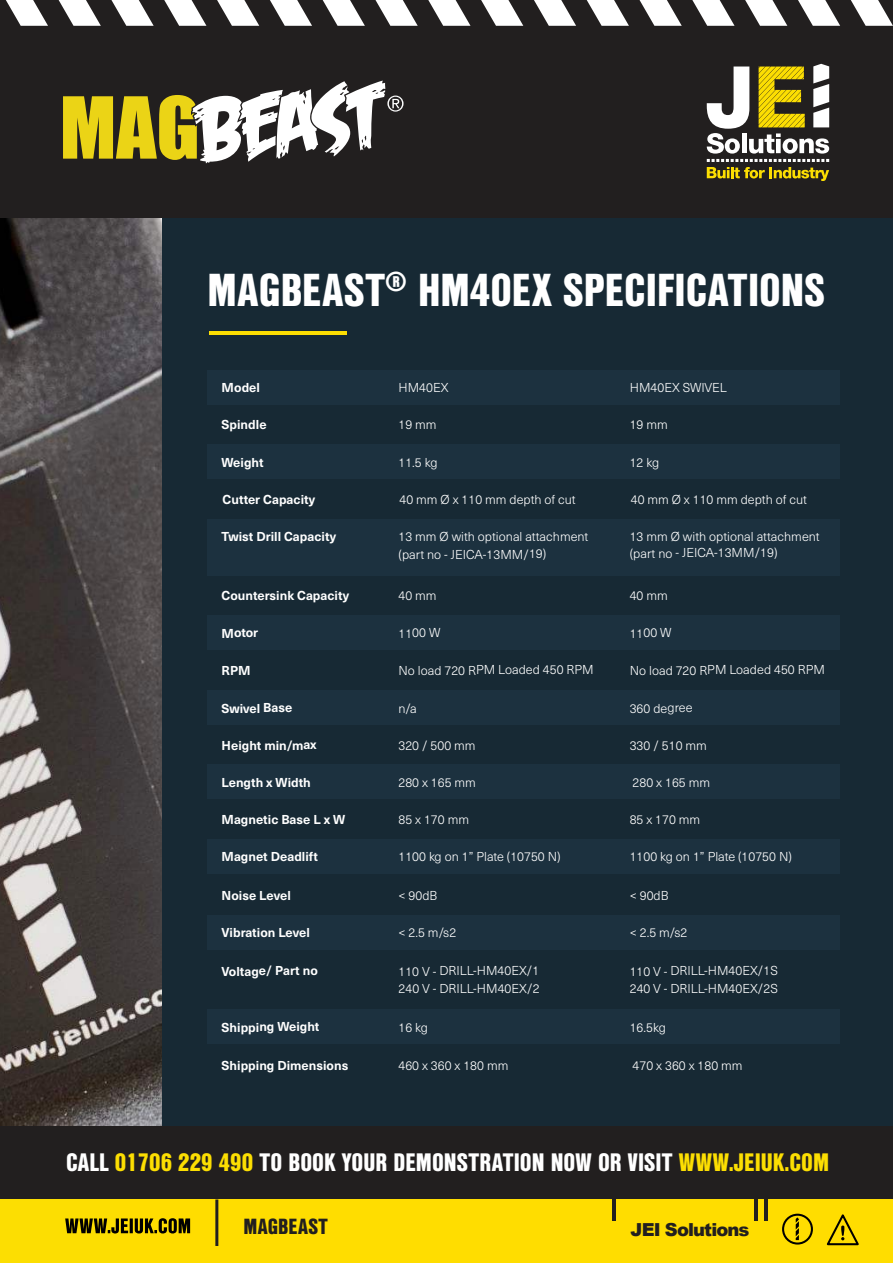
<style>
.page{position:relative;width:893px;height:1263px;background:#fff}
.page>*{position:absolute;margin:0;border:0;box-sizing:border-box;transform-origin:0 0}
.t1{font:900 44.85px "Nimbus San Con L";color:#fff}
.t2{font:900 24.6px "Nimbus San Con L";color:#fff}
.t3{font:900 21.3px "Nimbus San Con L";letter-spacing:.015em;color:#221f1f}
.t4{font:900 18px "Arial";letter-spacing:-.05em;color:#221f1f}
.t5{font:300 12.75px/17.7px "Neue Haas Unica W1 G";letter-spacing:-.005em;color:#fff}
.t6{font:700 12.75px "Neue Haas Unica W1 G";letter-spacing:-.005em;color:#fff}
.s1{color:#fcde02}
</style>
<div class="page">
<div style="left:0;top:0;width:893px;height:218px;background:#221f1f"></div>
<div style="left:0;top:1126px;width:893px;height:73px;background:#221f1f"></div>
<div style="left:0;top:1199px;width:893px;height:64px;background:#fcde02"></div>
<hr style="left:613px;top:1199px;width:3px;height:21px;background:#221f1f">
<hr style="left:755px;top:1199px;width:3px;height:21px;background:#221f1f">
<hr style="left:764px;top:1199px;width:3px;height:21px;background:#221f1f">
<svg style="left:796px;top:1217px;width:3px;height:23px"></svg>
<div style="left:782px;top:1214px;width:31px;height:30px;border:2px solid #010102;border-radius:50%"></div>
<svg style="left:827px;top:1214px;width:32px;height:32px"></svg>
<svg style="left:65px;top:1218px;width:125px;height:15px"></svg>
<hr style="left:215px;top:1199px;width:3px;height:47px;background:#221f1f">
<svg style="left:6px;top:0;width:42px;height:26px"></svg>
<svg style="left:164px;top:0;width:42px;height:26px"></svg>
<svg style="left:323px;top:0;width:42px;height:26px"></svg>
<svg style="left:481px;top:0;width:42px;height:26px"></svg>
<svg style="left:639px;top:0;width:43px;height:26px"></svg>
<svg style="left:798px;top:0;width:42px;height:26px"></svg>
<svg style="left:59px;top:0;width:42px;height:26px"></svg>
<svg style="left:217px;top:0;width:42px;height:26px"></svg>
<svg style="left:375px;top:0;width:43px;height:26px"></svg>
<svg style="left:534px;top:0;width:42px;height:26px"></svg>
<svg style="left:692px;top:0;width:42px;height:26px"></svg>
<svg style="left:111px;top:0;width:43px;height:26px"></svg>
<svg style="left:270px;top:0;width:42px;height:26px"></svg>
<svg style="left:428px;top:0;width:42px;height:26px"></svg>
<svg style="left:587px;top:0;width:42px;height:26px"></svg>
<svg style="left:745px;top:0;width:42px;height:26px"></svg>
<svg style="left:851px;top:0;width:42px;height:26px"></svg>
<svg style="left:707px;top:64px;width:122px;height:117px"></svg>
<img style="left:0;top:218px;width:163px;height:908px">
<div style="left:163px;top:218px;width:730px;height:908px;background:#172934"></div>
<hr style="left:209px;top:332px;width:137px;height:3px;background:#fcde02">
<div style="left:208px;top:839px;width:632px;height:34px;background:#1c313f"></div>
<div style="left:208px;top:915px;width:632px;height:34px;background:#1c313f"></div>
<div style="left:208px;top:1009px;width:632px;height:35px;background:#1c313f"></div>
<div style="left:208px;top:764px;width:632px;height:35px;background:#1c313f"></div>
<div style="left:208px;top:690px;width:632px;height:34px;background:#1c313f"></div>
<div style="left:208px;top:615px;width:632px;height:35px;background:#1c313f"></div>
<div style="left:208px;top:519px;width:632px;height:56px;background:#1c313f"></div>
<div style="left:208px;top:444px;width:632px;height:35px;background:#1c313f"></div>
<div style="left:208px;top:370px;width:632px;height:34px;background:#1c313f"></div>
<svg style="left:63px;top:80px;width:341px;height:84px"></svg>
<h1 class="t1" style="left:208px;top:273px;width:619px">MAGBEAST<sup>®</sup> HM40EX SPECIFICATIONS</h1>
<p class="t6" style="left:222px;top:382px;width:40px">Model</p>
<p class="t5" style="left:398px;top:379px;width:52px">HM40EX</p>
<p class="t5" style="left:630px;top:379px;width:99px">HM40EX SWIVEL</p>
<p class="t6" style="left:222px;top:419px;width:47px">Spindle</p>
<p class="t5" style="left:398px;top:417px;width:40px">19 mm</p>
<p class="t5" style="left:630px;top:417px;width:40px">19 mm</p>
<p class="t6" style="left:222px;top:457px;width:44px">Weight</p>
<p class="t5" style="left:398px;top:454px;width:41px">11.5 kg</p>
<p class="t5" style="left:630px;top:454px;width:31px">12 kg</p>
<p class="t6" style="left:223px;top:494px;width:94px">Cutter Capacity</p>
<p class="t5" style="left:400px;top:491px;width:178px">40 mm Ø x 110 mm depth of cut</p>
<p class="t5" style="left:631px;top:491px;width:178px">40 mm Ø x 110 mm depth of cut</p>
<p class="t6" style="left:222px;top:531px;width:116px">Twist Drill Capacity</p>
<p class="t5" style="left:398px;top:528px;width:191px">13 mm Ø with optional attachment (part no - JEICA-13MM/19)</p>
<p class="t5" style="left:630px;top:529px;width:191px;line-height:16.5px">13 mm Ø with optional attachment (part no - JEICA-13MM/19)</p>
<p class="t6" style="left:222px;top:590px;width:129px">Countersink Capacity</p>
<p class="t5" style="left:398px;top:588px;width:40px">40 mm</p>
<p class="t5" style="left:630px;top:588px;width:40px">40 mm</p>
<p class="t6" style="left:222px;top:627px;width:38px">Motor</p>
<p class="t5" style="left:398px;top:625px;width:43px">1100 W</p>
<p class="t5" style="left:630px;top:625px;width:43px">1100 W</p>
<p class="t6" style="left:222px;top:665px;width:31px">RPM</p>
<p class="t5" style="left:398px;top:662px;width:197px">No load 720 RPM Loaded 450 RPM</p>
<p class="t5" style="left:630px;top:662px;width:197px">No load 720 RPM Loaded 450 RPM</p>
<p class="t6" style="left:222px;top:703px;width:72px">Swivel Base</p>
<p class="t5" style="left:398px;top:700px;width:20px">n/a</p>
<p class="t5" style="left:630px;top:700px;width:64px">360 degree</p>
<p class="t6" style="left:222px;top:740px;width:97px">Height min/max</p>
<p class="t5" style="left:398px;top:737px;width:79px">320 / 500 mm</p>
<p class="t5" style="left:630px;top:737px;width:79px">330 / 510 mm</p>
<p class="t6" style="left:222px;top:777px;width:91px">Length x Width</p>
<p class="t5" style="left:398px;top:775px;width:79px">280 x 165 mm</p>
<p class="t5" style="left:633px;top:775px;width:79px">280 x 165 mm</p>
<p class="t6" style="left:222px;top:814px;width:125px">Magnetic Base L x W</p>
<p class="t5" style="left:398px;top:811px;width:72px">85 x 170 mm</p>
<p class="t5" style="left:630px;top:811px;width:72px">85 x 170 mm</p>
<p class="t6" style="left:222px;top:851px;width:98px">Magnet Deadlift</p>
<p class="t5" style="left:398px;top:848px;width:164px">1100 kg on 1” Plate (10750 N)</p>
<p class="t5" style="left:630px;top:848px;width:164px">1100 kg on 1” Plate (10750 N)</p>
<p class="t6" style="left:222px;top:890px;width:71px">Noise Level</p>
<p class="t5" style="left:398px;top:887px;width:40px">&lt; 90dB</p>
<p class="t5" style="left:630px;top:887px;width:40px">&lt; 90dB</p>
<p class="t6" style="left:222px;top:927px;width:90px">Vibration Level</p>
<p class="t5" style="left:398px;top:924px;width:59px">&lt; 2.5 m/s2</p>
<p class="t5" style="left:630px;top:924px;width:59px">&lt; 2.5 m/s2</p>
<p class="t6" style="left:222px;top:965px;width:98px">Voltage/ Part no</p>
<p class="t5" style="left:398px;top:963px;width:143px">110 V - DRILL-HM40EX/1<br>240 V - DRILL-HM40EX/2</p>
<p class="t5" style="left:630px;top:963px;width:150px">110 V - DRILL-HM40EX/1S<br>240 V - DRILL-HM40EX/2S</p>
<p class="t6" style="left:222px;top:1021px;width:99px">Shipping Weight</p>
<p class="t5" style="left:398px;top:1019px;width:31px">16 kg</p>
<p class="t5" style="left:630px;top:1019px;width:38px">16.5kg</p>
<p class="t6" style="left:222px;top:1060px;width:128px">Shipping Dimensions</p>
<p class="t5" style="left:398px;top:1057px;width:112px">460 x 360 x 180 mm</p>
<p class="t5" style="left:633px;top:1057px;width:112px">470 x 360 x 180 mm</p>
<h2 class="t2" style="left:66px;top:1153px;width:765px">CALL <span class="s1">01706 229 490</span> TO BOOK YOUR DEMONSTRATION NOW OR VISIT <span class="s1">WWW.JEIUK.COM</span></h2>
<h3 class="t3" style="left:244px;top:1217px;width:86px">MAGBEAST</h3>
<h3 class="t4" style="left:631px;top:1219px;width:120px">JEI Solutions</h3>
</div>
